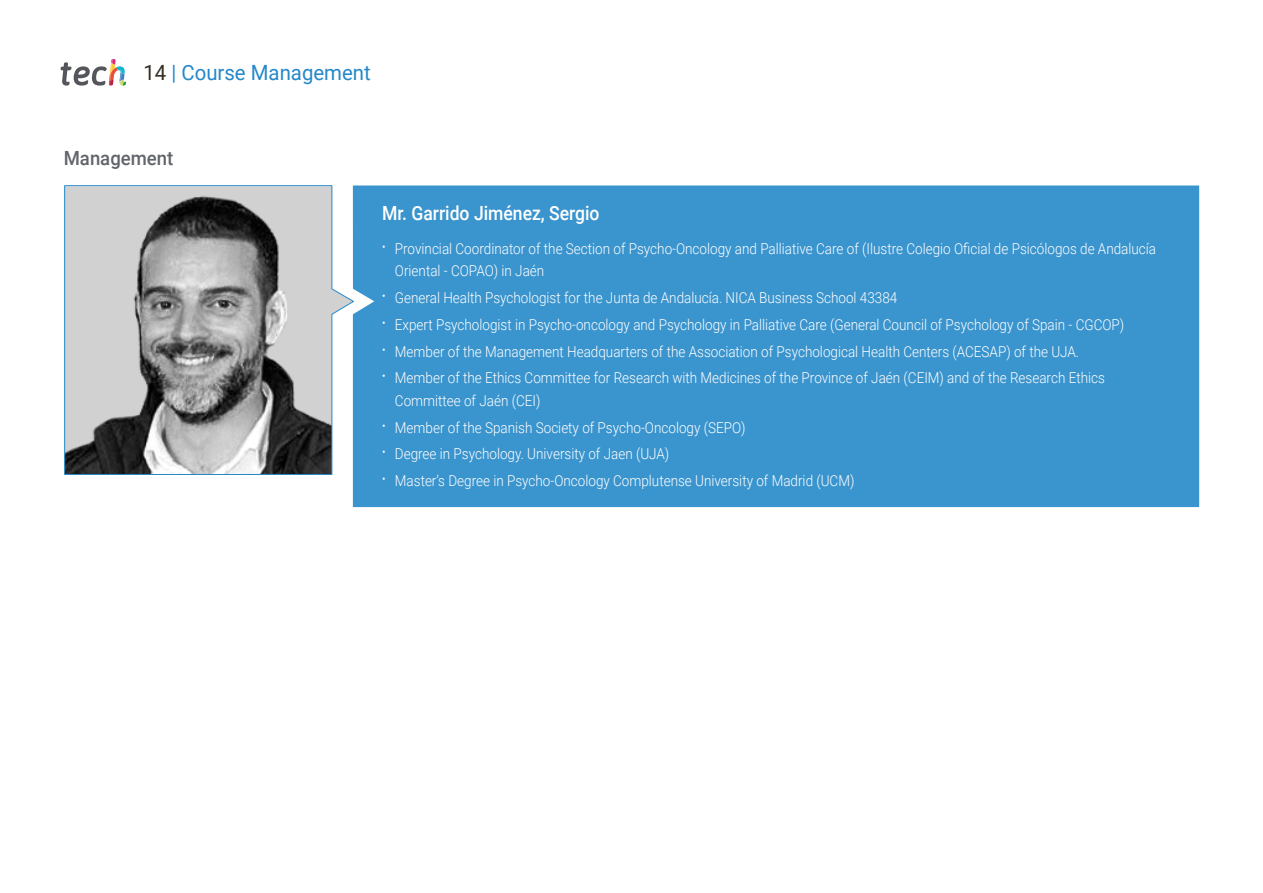
<style>
.page{position:relative;width:1263px;height:893px;background:#fff}
.page>*{position:absolute;margin:0;border:0;box-sizing:border-box;transform-origin:0 0}
.t1{font:21px "Roboto";color:#2488c9}
.t2{font:500 19.5px "Roboto";color:#fff;scale:.9 1}
.t3{font:500 19.5px "Roboto";color:#61646a;scale:.95 1}
.t4{font:300 15px/22.5px "Roboto";color:#fff;scale:.9 1}
.s1{color:#312e20}
</style>
<div class="page">
<svg style="left:61px;top:59px;width:65px;height:27px"></svg>
<div style="left:353px;top:185px;width:846px;height:322px;background:#3a94ce"></div>
<svg style="left:64px;top:185px;width:290px;height:290px;background:#a2a4a5"></svg>
<h1 class="t1" style="left:144px;top:57px;width:229px"><span class="s1">14</span> | Course Management</h1>
<h2 class="t3" style="left:64px;top:144px;width:117px">Management</h2>
<h2 class="t2" style="left:382px;top:199px;width:243px">Mr. Garrido Jiménez, Sergio</h2>
<p class="t4" style="left:395px;top:237px;width:847px;text-indent:-13px"><sup>•</sup> Provincial Coordinator of the Section of Psycho-Oncology and Palliative Care of (Ilustre Colegio Oficial de Psicólogos de Andalucía<br>Oriental - COPAO) in Jaén</p>
<p class="t4" style="left:382px;top:286px;width:574px"><sup>•</sup> General Health Psychologist for the Junta de Andalucía. NICA Business School 43384</p>
<p class="t4" style="left:382px;top:313px;width:826px"><sup>•</sup> Expert Psychologist in Psycho-oncology and Psychology in Palliative Care (General Council of Psychology of Spain - CGCOP)</p>
<p class="t4" style="left:382px;top:339px;width:776px"><sup>•</sup> Member of the Management Headquarters of the Association of Psychological Health Centers (ACESAP) of the UJA.</p>
<p class="t4" style="left:395px;top:366px;width:790px;text-indent:-13px"><sup>•</sup> Member of the Ethics Committee for Research with Medicines of the Province of Jaén (CEIM) and of the Research Ethics<br>Committee of Jaén (CEI)</p>
<p class="t4" style="left:382px;top:415px;width:405px"><sup>•</sup> Member of the Spanish Society of Psycho-Oncology (SEPO)</p>
<p class="t4" style="left:382px;top:442px;width:321px"><sup>•</sup> Degree in Psychology. University of Jaen (UJA)</p>
<p class="t4" style="left:382px;top:469px;width:526px"><sup>•</sup> Master’s Degree in Psycho-Oncology Complutense University of Madrid (UCM)</p>
</div>
